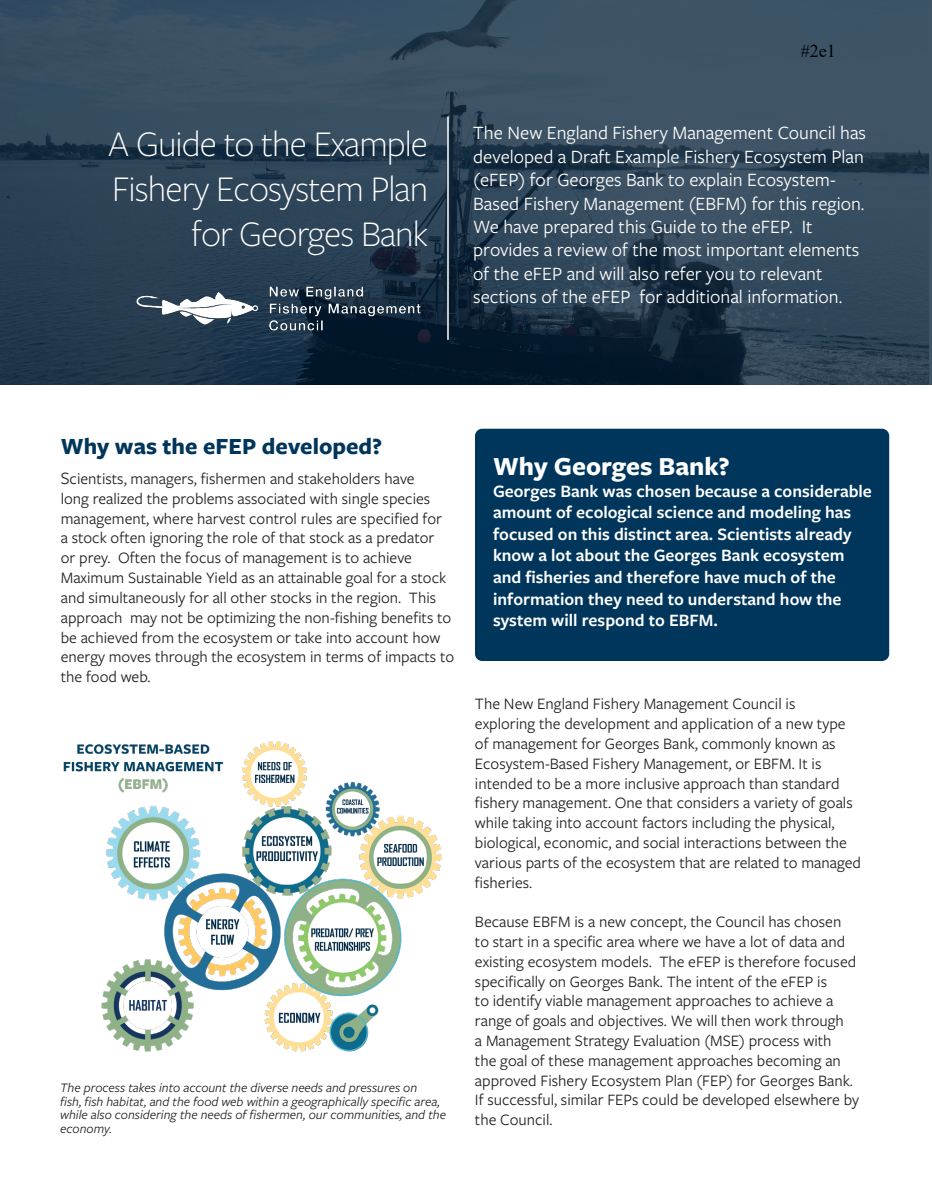
<style>
.page{position:relative;width:932px;height:1202px;background:#fff}
.page>*{position:absolute;margin:0;border:0;box-sizing:border-box;transform-origin:0 0}
.t1{font:300 37.5px/45px "Freight Sans Pro";letter-spacing:-.025em;color:#fff;text-align:right}
.t2{font:700 27px "Freight Sans Pro";color:#fff}
.t3{font:700 24px "Freight Sans Pro";color:#00365b}
.t4{font:19.5px/23.4px "Freight Sans Pro";color:#fff}
.t5{font:600 18px/21.6px "Freight Sans Pro";color:#fff}
.t6{font:18px "Times New Roman";color:#000}
.t7{font:16.5px/19.8px "Freight Sans Pro";color:#231f20}
.t8{font:italic 13.5px/13.5px "Freight Sans Pro";color:#231f20}
.s1{font-size:18px}
</style>
<div class="page">
<div style="left:475px;top:429px;width:414px;height:232px;background:#00365b;border-radius:7px"></div>
<svg style="left:0;top:0;width:932px;height:384px;background:#2e4457"></svg>
<img style="left:126px;top:283px;width:306px;height:51px">
<hr style="left:447px;top:117px;width:1px;height:223px;background:#fff">
<img style="left:63px;top:741px;width:379px;height:310px">
<p class="t6" style="left:800px;top:38px;width:36px">#2e1</p>
<p class="t1" style="left:108px;top:120px;width:322px">A Guide to the Example<br>Fishery Ecosystem Plan for Georges Bank</p>
<p class="t4" style="left:473px;top:120px;width:394px">The New England Fishery Management Council has developed a Draft Example Fishery Ecosystem Plan (eFEP) for Georges Bank to explain Ecosystem-Based Fishery Management (EBFM) for this region.<br>We have prepared this Guide to the eFEP. It provides a review of the most important elements of the eFEP and will also refer you to relevant sections of the eFEP for additional information.</p>
<p class="t3" style="left:61px;top:430px;width:323px">Why was the eFEP developed?</p>
<p class="t7" style="left:61px;top:468px;width:395px"><span class="s1">S</span>cientists, managers, fishermen and stakeholders have<br>long realized the problems associated with single species management, where harvest control rules are specified for<br>a stock often ignoring the role of that stock as a predator<br>or prey. Often the focus of management is to achieve Maximum Sustainable Yield as an attainable goal for a stock and simultaneously for all other stocks in the region. This approach may not be optimizing the non-fishing benefits to be achieved from the ecosystem or take into account how energy moves through the ecosystem in terms of impacts to the food web.</p>
<p class="t8" style="left:60px;top:1080px;width:387px">The process takes into account the diverse needs and pressures on<br>fish, fish habitat, and the food web within a geographically specific area, while also considering the needs of fishermen, our communities, and the economy.</p>
<p class="t2" style="left:493px;top:447px;width:238px">Why Georges Bank?</p>
<p class="t5" style="left:493px;top:479px;width:380px">Georges Bank was chosen because a considerable amount of ecological science and modeling has focused on this distinct area. Scientists already know a lot about the Georges Bank ecosystem and fisheries and therefore have much of the information they need to understand how the system will respond to EBFM.</p>
<p class="t7" style="left:475px;top:693px;width:387px">The New England Fishery Management Council is<br>exploring the development and application of a new type of management for Georges Bank, commonly known as Ecosystem-Based Fishery Management, or EBFM. It is intended to be a more inclusive approach than standard fishery management. One that considers a variety of goals while taking into account factors including the physical, biological, economic, and social interactions between the various parts of the ecosystem that are related to managed fisheries.</p>
<p class="t7" style="left:475px;top:911px;width:385px">Because EBFM is a new concept, the Council has chosen to start in a specific area where we have a lot of data and existing ecosystem models. The eFEP is therefore focused specifically on Georges Bank. The intent of the eFEP is<br>to identify viable management approaches to achieve a range of goals and objectives. We will then work through<br>a Management Strategy Evaluation (MSE) process with<br>the goal of these management approaches becoming an approved Fishery Ecosystem Plan (FEP) for Georges Bank.<br>If successful, similar FEPs could be developed elsewhere by the Council.</p>
</div>
